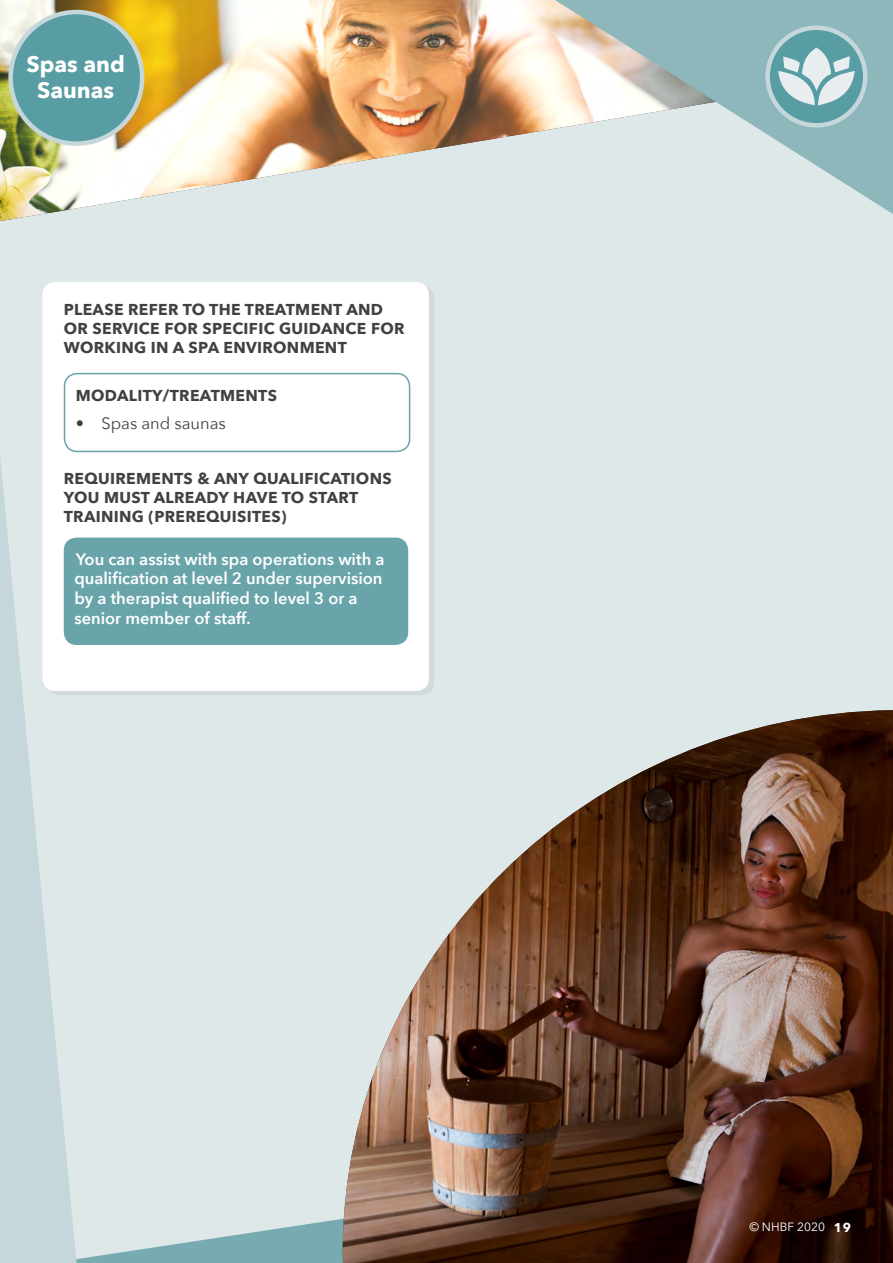
<style>
.page{position:relative;width:893px;height:1263px;background:#dfe8e9}
.page>*{position:absolute;margin:0;border:0;box-sizing:border-box;transform-origin:0 0}
.t1{font:700 22.5px/25.5px "Avenir Next";color:#fff;text-align:center}
.t2{font:600 16.5px/19.8px "Avenir Next";color:#fff}
.t3{font:16.5px "Avenir Next";color:#414042}
.t4{font:700 15.75px/18.9px "Avenir Next";letter-spacing:.02em;color:#414042}
.t5{font:700 12.75px "Avenir Next";color:#fff}
.t6{font:12px "Avenir Next";color:#fff}
</style>
<div class="page">
<svg style="left:77px;top:1218px;width:266px;height:45px;fill:#77abb1"></svg>
<svg style="left:0;top:455px;width:77px;height:808px;fill:#c5d7da"></svg>
<img style="left:343px;top:710px;width:550px;height:553px">
<img style="left:0;top:0;width:555px;height:221px">
<svg style="left:555px;top:0;width:338px;height:214px"></svg>
<svg style="left:768px;top:28px;width:97px;height:97px;background:#68a5ab"></svg>
<div style="left:765px;top:26px;width:102px;height:102px;border:4px solid #c5d7da;border-radius:50%"></div>
<div style="left:11px;top:12px;width:131px;height:132px;background:#589da3;border-radius:50%"></div>
<div style="left:8px;top:10px;width:136px;height:136px;border:4px solid #c5d7da;border-radius:50%"></div>
<svg style="left:778px;top:48px;width:77px;height:58px"></svg>
<div style="left:48px;top:286px;width:386px;height:409px;background:#d2dadb;border-radius:13px"></div>
<div style="left:43px;top:282px;width:386px;height:409px;background:#fff;border-radius:13px"></div>
<div style="left:64px;top:373px;width:346px;height:79px;border:2px solid #68a4aa;border-radius:13px"></div>
<div style="left:64px;top:537px;width:344px;height:108px;background:#68a4aa;border-radius:13px"></div>
<p class="t1" style="left:26px;top:51px;width:100px">Spas and<br>Saunas</p>
<p class="t4" style="left:64px;top:300px;width:342px">PLEASE REFER TO THE TREATMENT AND<br>OR SERVICE FOR SPECIFIC GUIDANCE FOR<br>WORKING IN A SPA ENVIRONMENT</p>
<p class="t4" style="left:76px;top:386px;width:203px">MODALITY/TREATMENTS</p>
<p class="t3" style="left:76px;top:409px;width:152px">• Spas and saunas</p>
<p class="t4" style="left:64px;top:469px;width:329px">REQUIREMENTS &amp; ANY QUALIFICATIONS<br>YOU MUST ALREADY HAVE TO START<br>TRAINING (PREREQUISITES)</p>
<p class="t2" style="left:74px;top:549px;width:312px">You can assist with spa operations with a qualification at level 2 under supervision by a therapist qualified to level 3 or a senior member of staff.</p>
<p class="t6" style="left:749px;top:1217px;width:77px">© NHBF 2020</p>
<p class="t5" style="left:834px;top:1216px;width:19px">19</p>
</div>
